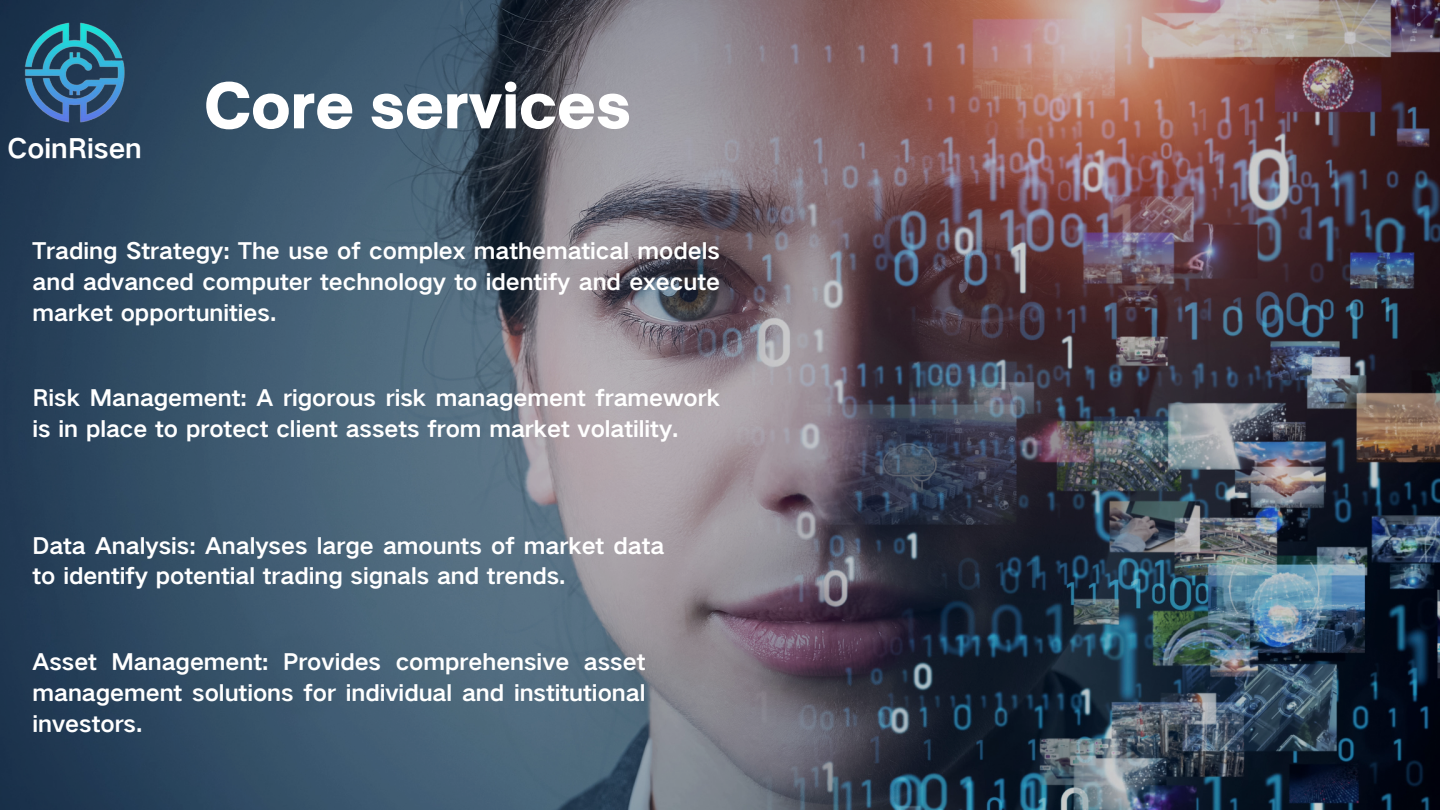
<style>
.page{position:relative;width:1440px;height:810px;background:#fff}
.page>*{position:absolute;margin:0;border:0;box-sizing:border-box;transform-origin:0 0}
.t1{font:900 60px "Open Sauce One";color:#fff}
.t2{font:26.2px "Hello Font ID Dian Hei GEJ";color:#fff}
.t3{font:22px/30.8px "Hello Font ID Dian Hei GEJ";color:#fff;text-align:justify}
</style>
<div class="page">
<img style="left:0;top:0;width:1440px;height:810px">
<img style="left:0;top:1px;width:149px;height:132px">
<p class="t2" style="left:8px;top:131px;width:136px">CoinRisen</p>
<p class="t1" style="left:204px;top:68px;width:428px">Core services</p>
<p class="t3" style="left:33px;top:235px;width:689px">Trading Strategy: The use of complex mathematical models and advanced computer technology to identify and execute market opportunities.</p>
<p class="t3" style="left:33px;top:382px;width:689px">Risk Management: A rigorous risk management framework is in place to protect client assets from market volatility.</p>
<p class="t3" style="left:33px;top:530px;width:633px">Data Analysis: Analyses large amounts of market data to identify potential trading signals and trends.</p>
<p class="t3" style="left:33px;top:646px;width:614px">Asset Management: Provides comprehensive asset management solutions for individual and institutional investors.</p>
</div>
